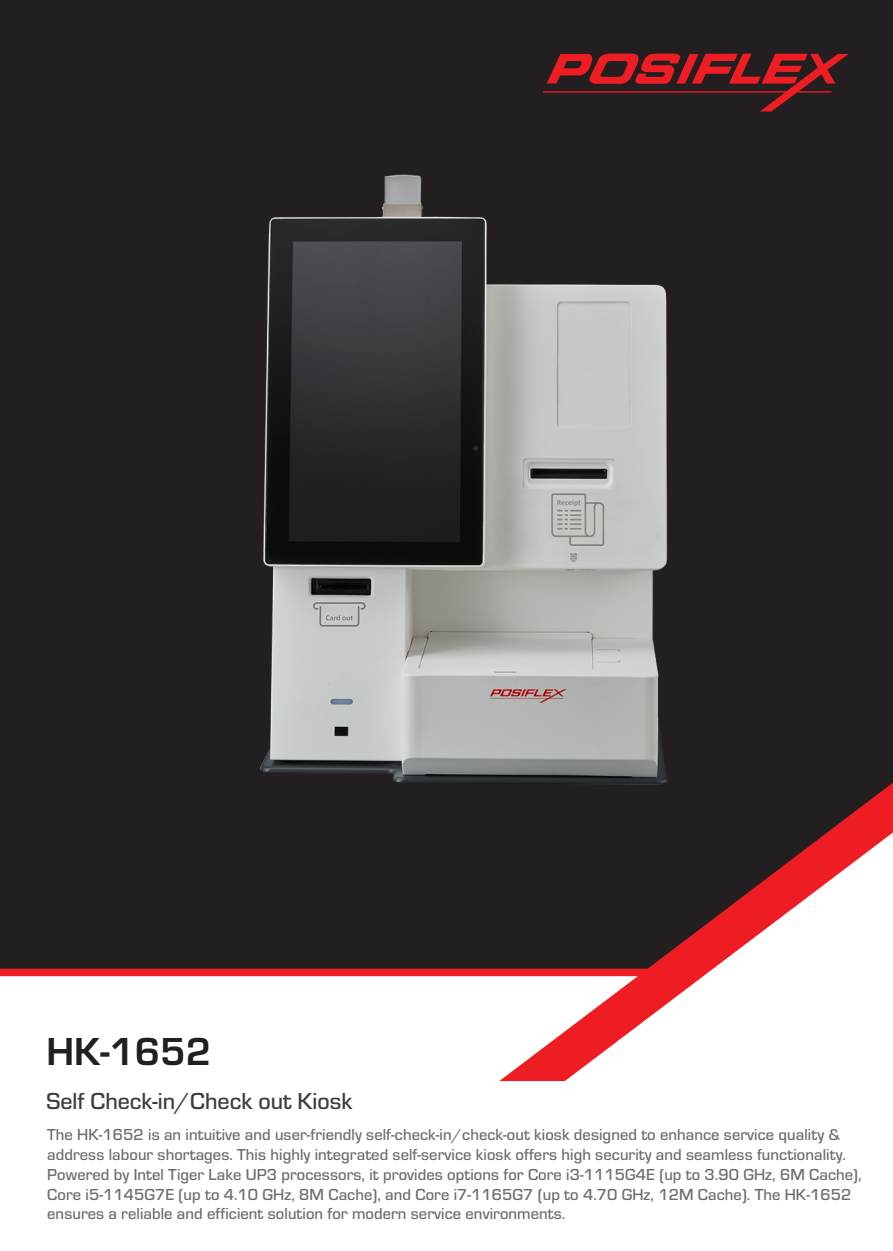
<style>
.page{position:relative;width:893px;height:1251px;background:#fff}
.page>*{position:absolute;margin:0;border:0;box-sizing:border-box;transform-origin:0 0}
.t1{font:700 40.5px "Eurostile";color:#231f20}
.t2{font:500 24px "Eurostile";color:#3e3e3f}
.t3{font:500 16.5px/19.8px "Eurostile";letter-spacing:.005em;color:#6c6d70}
</style>
<div class="page">
<div style="left:0;top:0;width:893px;height:773px;background:#231f20"></div>
<svg style="left:543px;top:54px;width:306px;height:57px;background:#631e20"></svg>
<svg style="left:0;top:773px;width:893px;height:308px;fill:#231f20"></svg>
<img style="left:134px;top:137px;width:671px;height:672px">
<h1 class="t1" style="left:47px;top:1022px;width:166px">HK-1652</h1>
<h2 class="t2" style="left:47px;top:1084px;width:307px">Self Check-in/Check out Kiosk</h2>
<p class="t3" style="left:47px;top:1124px;width:816px">The HK-1652 is an intuitive and user-friendly self-check-in/check-out kiosk designed to enhance service quality &amp; address labour shortages. This highly integrated self-service kiosk offers high security and seamless functionality.<br>Powered by Intel Tiger Lake UP3 processors, it provides options for Core i3-1115G4E (up to 3.90 GHz, 6M Cache), Core i5-1145G7E (up to 4.10 GHz, 8M Cache), and Core i7-1165G7 (up to 4.70 GHz, 12M Cache). The HK-1652 ensures a reliable and efficient solution for modern service environments.</p>
</div>
